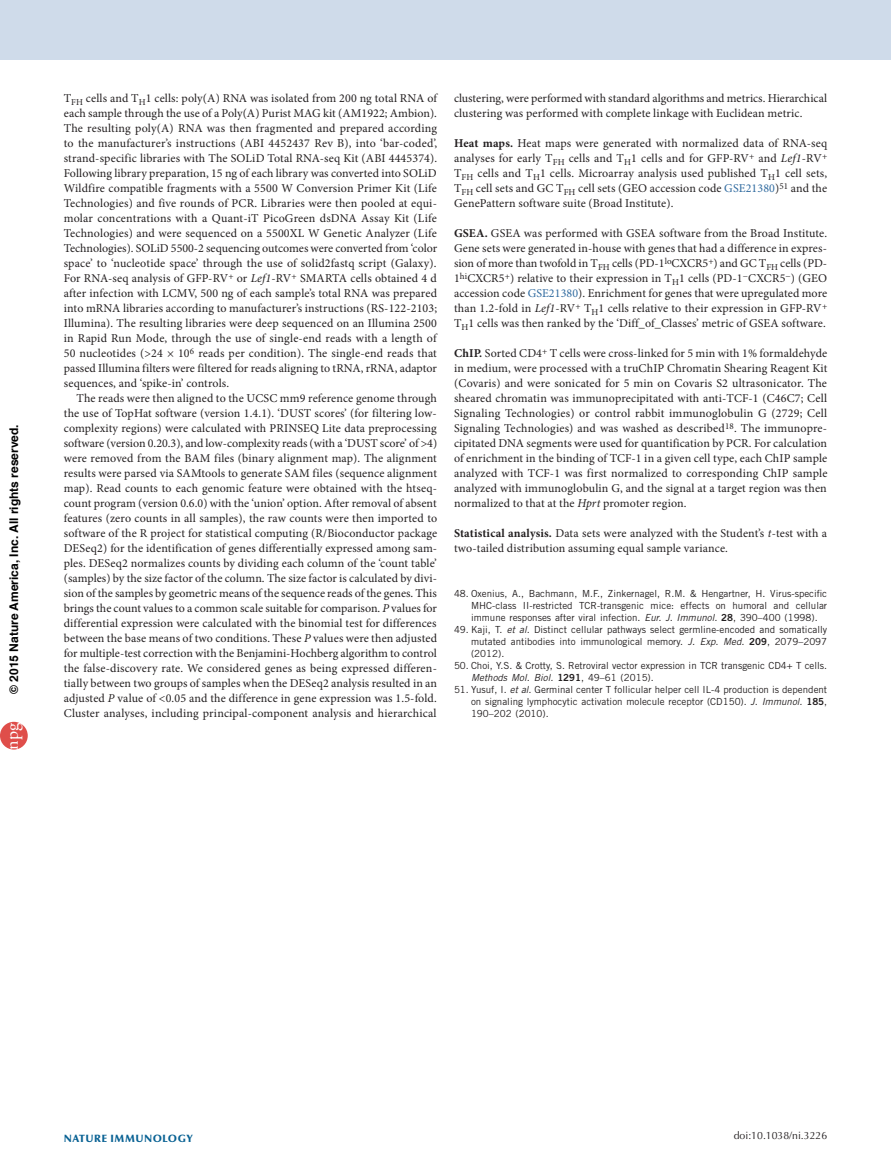
<style>
.page{position:relative;width:891px;height:1175px;background:#fff}
.page>*{position:absolute;margin:0;border:0;box-sizing:border-box;transform-origin:0 0}
.t1{font:18px "Adobe Garamond Pro";color:#fff}
.pFirstParaMethod{font:12px/15px "Minion Pro";letter-spacing:.01em;color:#231f20;text-align:justify}
.pParaMethod{font:12px/15px "Minion Pro";letter-spacing:.005em;color:#231f20;text-align:justify}
.t2{font:700 12px "Helvetica";color:#000}
.pDoiLRH{font:10.5px "Optima LT Std";color:#231f20}
.t3{font:900 10.5px "Optima LT Std";letter-spacing:.05em;color:#086193}
.pReference2{font:9.75px/12px "Trade Gothic LT Std";color:#231f20;text-align:justify}
.s1{font-family:"Arial"}
.s2{font-style:italic}
.s3{font-weight:700}
.s4{color:#2f6a9f}
.s5{font-family:"Trade Gothic LT Std Bd 2"}
</style>
<div class="page">
<div style="left:0;top:0;width:891px;height:60px;background:#cfdbea"></div>
<div style="left:0;top:722px;width:28px;height:27px;background:#df4e4a;border-radius:50%"></div>
<p class="t2" style="left:4px;top:693px;width:271px;rotate:-90deg">© 201<span class="s1">5</span> Nature America, Inc. All rights reserved.</p>
<h1 class="t1" style="left:1px;top:749px;width:28px;rotate:-90deg">npg</h1>
<p class="pFirstParaMethod" style="left:64px;top:91px;width:375px">T<sub>FH</sub> cells and T<sub>H</sub>1 cells: poly(A) RNA was isolated from 200 ng total RNA of each sample through the use of a Poly(A) Purist MAG kit (AM1922; Ambion).<br>The resulting poly(A) RNA was then fragmented and prepared according to the manufacturer’s instructions (ABI 4452437 Rev B), into ‘bar-coded’, strand-specific libraries with The SOLiD Total RNA-seq Kit (ABI 4445374).<br>Following library preparation, 15 ng of each library was converted into SOLiD Wildfire compatible fragments with a 5500 W Conversion Primer Kit (Life Technologies) and five rounds of PCR. Libraries were then pooled at equi&shy;molar concentrations with a Quant-iT PicoGreen dsDNA Assay Kit (Life Technologies) and were sequenced on a 5500XL W Genetic Analyzer (Life Technologies). SOLiD 5500-2 sequencing outcomes were converted from ‘color space’ to ‘nucleotide space’ through the use of solid2fastq script (Galaxy).<br>For RNA-seq analysis of GFP-RV<sup>+</sup> or <span class="s2">Lef1</span>-RV<sup>+</sup> SMARTA cells obtained 4 d after infection with LCMV, 500 ng of each sample’s total RNA was prepared into mRNA libraries according to manufacturer’s instructions (RS-122-2103; Illumina). The resulting libraries were deep sequenced on an Illumina 2500 in Rapid Run Mode, through the use of single-end reads with a length of 50 nucleotides (&gt;24 × 10<sup>6</sup> reads per condition). The single-end reads that passed Illumina filters were filtered for reads aligning to tRNA, rRNA, adaptor sequences, and ‘spike-in’ controls.</p>
<p class="pParaMethod" style="left:64px;top:391px;width:375px;text-indent:13px">The reads were then aligned to the UCSC mm9 reference genome through the use of TopHat software (version 1.4.1). ‘DUST scores’ (for filtering low&shy;complexity regions) were calculated with PRINSEQ Lite data preprocessing software (version 0.20.3), and low-complexity reads (with a ‘DUST score’ of &gt;4) were removed from the BAM files (binary alignment map). The alignment results were parsed via SAMtools to generate SAM files (sequence alignment map). Read counts to each genomic feature were obtained with the htseq&shy;count program (version 0.6.0) with the ‘union’ option. After removal of absent features (zero counts in all samples), the raw counts were then imported to software of the R project for statistical computing (R/Bioconductor package DESeq2) for the identification of genes differentially expressed among sam&shy;ples. DESeq2 normalizes counts by dividing each column of the ‘count table’ (samples) by the size factor of the column. The size factor is calculated by divi&shy;sion of the samples by geometric means of the sequence reads of the genes. This brings the count values to a common scale suitable for comparison. <span class="s2">P</span> values for differential expression were calculated with the binomial test for differences between the base means of two conditions. These <span class="s2">P</span> values were then adjusted for multiple-test correction with the Benjamini-Hochberg algorithm to control the false-discovery rate. We considered genes as being expressed differen&shy;tially between two groups of samples when the DESeq2 analysis resulted in an adjusted <span class="s2">P</span> value of &lt;0.05 and the difference in gene expression was 1.5-fold.<br>Cluster analyses, including principal-component analysis and hierarchical</p>
<p class="pParaMethod" style="left:454px;top:91px;width:375px">clustering, were performed with standard algorithms and metrics. Hierarchical clustering was performed with complete linkage with Euclidean metric.</p>
<p class="pFirstParaMethod" style="left:454px;top:136px;width:375px"><span class="s3">Heat maps.</span> Heat maps were generated with normalized data of RNA-seq analyses for early T<sub>FH</sub> cells and T<sub>H</sub>1 cells and for GFP-RV<sup>+</sup> and <span class="s2">Lef1</span>-RV<sup>+ </sup>T<sub>FH</sub> cells and T<sub>H</sub>1 cells. Microarray analysis used published T<sub>H</sub>1 cell sets, T<sub>FH</sub> cell sets and GC T<sub>FH</sub> cell sets (GEO accession code <span class="s4">GSE21380</span>)<sup>51</sup> and the GenePattern software suite (Broad Institute).</p>
<p class="pFirstParaMethod" style="left:454px;top:226px;width:375px"><span class="s3">GSEA.</span> GSEA was performed with GSEA software from the Broad Institute.<br>Gene sets were generated in-house with genes that had a difference in expres&shy;sion of more than twofold in T<sub>FH</sub> cells (PD-1<sup>lo</sup>CXCR5<sup>+</sup>) and GC T<sub>FH</sub> cells (PD-1<sup>hi</sup>CXCR5<sup>+</sup>) relative to their expression in T<sub>H</sub>1 cells (PD-1<sup>−</sup>CXCR5<sup>−</sup>) (GEO accession code <span class="s4">GSE21380</span>). Enrichment for genes that were upregulated more than 1.2-fold in <span class="s2">Lef1</span>-RV<sup>+</sup> T<sub>H</sub>1 cells relative to their expression in GFP-RV<sup>+ </sup>T<sub>H</sub>1 cells was then ranked by the ‘Diff_of_Classes’ metric of GSEA software.</p>
<p class="pFirstParaMethod" style="left:454px;top:346px;width:375px"><span class="s3">ChIP.</span> Sorted CD4<sup>+</sup> T cells were cross-linked for 5 min with 1% formaldehyde in medium, were processed with a truChIP Chromatin Shearing Reagent Kit (Covaris) and were sonicated for 5 min on Covaris S2 ultrasonicator. The sheared chromatin was immunoprecipitated with anti-TCF-1 (C46C7; Cell Signaling Technologies) or control rabbit immunoglobulin G (2729; Cell Signaling Technologies) and was washed as described<sup>18</sup>. The immunopre&shy;cipitated DNA segments were used for quantification by PCR. For calculation of enrichment in the binding of TCF-1 in a given cell type, each ChIP sample analyzed with TCF-1 was first normalized to corresponding ChIP sample analyzed with immunoglobulin G, and the signal at a target region was then normalized to that at the <span class="s2">Hprt</span> promoter region.</p>
<p class="pFirstParaMethod" style="left:454px;top:526px;width:375px"><span class="s3">Statistical analysis.</span> Data sets were analyzed with the Student’s <span class="s2">t</span>-test with a two-tailed distribution assuming equal sample variance.</p>
<p class="pReference2" style="left:471px;top:587px;width:358px;text-indent:-17px">48. Oxenius, A., Bachmann, M.F., Zinkernagel, R.M. &amp; Hengartner, H. Virus-specific MHC-class II-restricted TCR-transgenic mice: effects on humoral and cellular immune responses after viral infection. <span class="s2">Eur. J. Immunol.</span> <span class="s5">28</span>, 390–400 (1998).</p>
<p class="pReference2" style="left:471px;top:623px;width:358px;text-indent:-17px">49. Kaji, T. <span class="s2">et al.</span> Distinct cellular pathways select germline-encoded and somatically mutated antibodies into immunological memory. <span class="s2">J. Exp. Med.</span> <span class="s5">209</span>, 2079–2097 (2012).</p>
<p class="pReference2" style="left:471px;top:659px;width:358px;text-indent:-17px">50. Choi, Y.S. &amp; Crotty, S. Retroviral vector expression in TCR transgenic CD4+ T cells.<br><span class="s2">Methods Mol. Biol.</span> <span class="s5">1291</span>, 49–61 (2015).</p>
<p class="pReference2" style="left:471px;top:683px;width:358px;text-indent:-17px">51. Yusuf, I. <span class="s2">et al.</span> Germinal center T follicular helper cell IL-4 production is dependent on signaling lymphocytic activation molecule receptor (CD150). <span class="s2">J. Immunol.</span> <span class="s5">185</span>, 190–202 (2010).</p>
<p class="t3" style="left:64px;top:1132px;width:131px">NATURE IMMUNOLOGY</p>
<p class="pDoiLRH" style="left:734px;top:1129px;width:95px">doi:10.1038/ni.3226</p>
</div>
